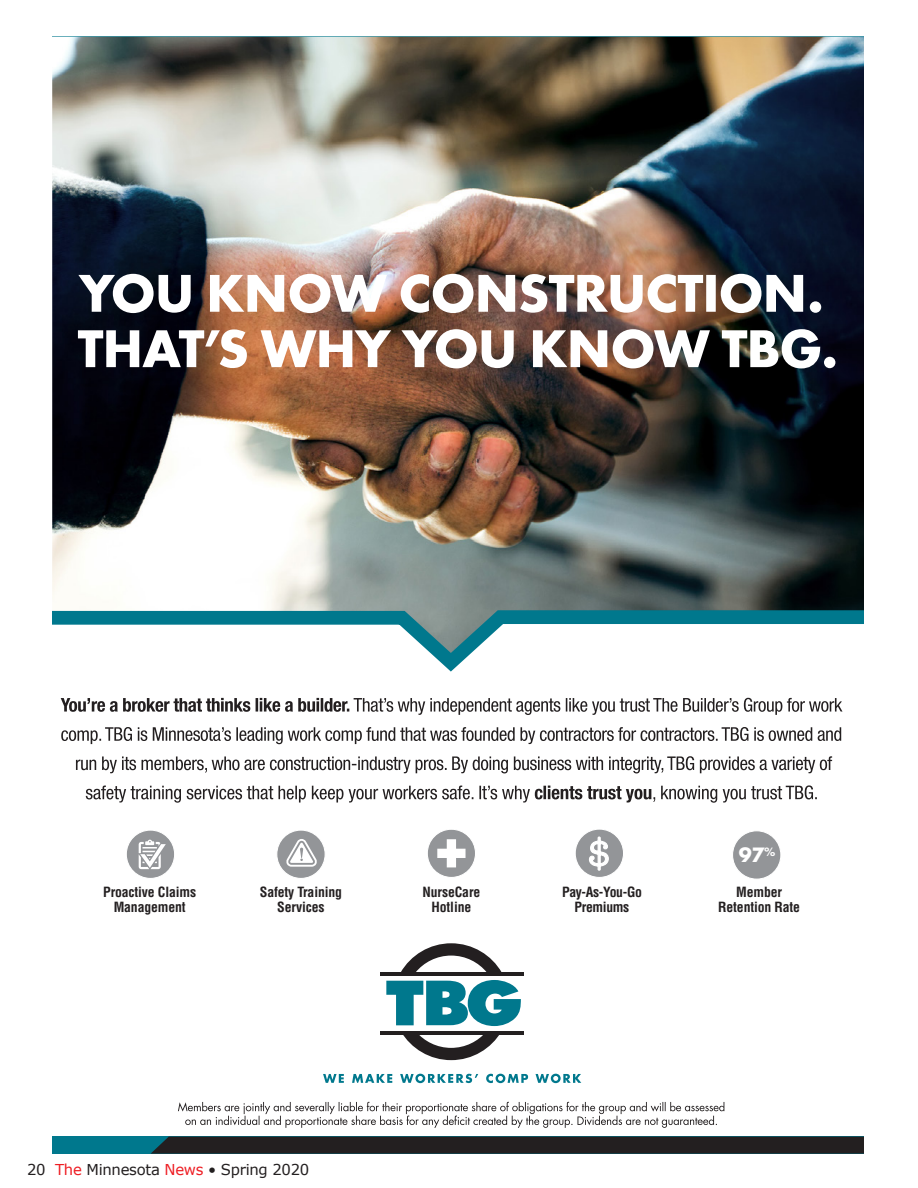
<style>
.page{position:relative;width:918px;height:1188px;background:#fff}
.page>*{position:absolute;margin:0;border:0;box-sizing:border-box;transform-origin:0 0}
.t1{font:700 19.2px "Futura";color:#fff}
.t2{font:15px "Verdana";letter-spacing:-.02em;color:#231f20}
.t3{font:700 condensed 13.8px/15.5px "Helvetica";letter-spacing:-.01em;color:#231f20;text-align:center}
.s1{color:#ee1d23}
</style>
<div class="page">
<img style="left:52px;top:37px;width:812px;height:566px">
<div style="left:52px;top:1137px;width:812px;height:17px;background:#00788d"></div>
<svg style="left:151px;top:1137px;width:713px;height:17px;background:#212123"></svg>
<img style="left:78px;top:329px;width:757px;height:39px">
<img style="left:78px;top:274px;width:743px;height:39px">
<svg style="left:86px;top:785px;width:731px;height:18px"></svg>
<svg style="left:76px;top:756px;width:756px;height:17px"></svg>
<svg style="left:61px;top:727px;width:780px;height:17px"></svg>
<svg style="left:61px;top:698px;width:781px;height:17px"></svg>
<svg style="left:178px;top:1102px;width:546px;height:26px"></svg>
<hr style="left:52px;top:36px;width:812px;height:1px;background:#00788d">
<svg style="left:401px;top:943px;width:101px;height:29px"></svg>
<hr style="left:380px;top:972px;width:144px;height:4px;background:#231f20">
<hr style="left:380px;top:1031px;width:144px;height:4px;background:#231f20">
<svg style="left:386px;top:980px;width:135px;height:80px"></svg>
<svg style="left:323px;top:1074px;width:21px;height:9px"></svg>
<svg style="left:352px;top:1074px;width:40px;height:9px"></svg>
<svg style="left:400px;top:1074px;width:78px;height:9px"></svg>
<svg style="left:486px;top:1074px;width:42px;height:9px"></svg>
<svg style="left:536px;top:1074px;width:45px;height:9px"></svg>
<svg style="left:52px;top:603px;width:812px;height:69px"></svg>
<div style="left:277px;top:830px;width:48px;height:48px;background:#939598;border-radius:50%"></div>
<div style="left:276px;top:830px;width:50px;height:49px;border:1px solid #fff;border-radius:50%"></div>
<svg style="left:286px;top:839px;width:31px;height:28px"></svg>
<div style="left:575px;top:829px;width:49px;height:48px;background:#939598;border-radius:50%"></div>
<div style="left:575px;top:829px;width:49px;height:49px;border:1px solid #fff;border-radius:50%"></div>
<svg style="left:589px;top:836px;width:20px;height:35px"></svg>
<div style="left:733px;top:831px;width:48px;height:48px;background:#939598;border-radius:50%"></div>
<div style="left:732px;top:830px;width:49px;height:50px;border:1px solid #fff;border-radius:50%"></div>
<div style="left:427px;top:829px;width:49px;height:48px;background:#939598;border-radius:50%"></div>
<div style="left:427px;top:829px;width:49px;height:49px;border:1px solid #fff;border-radius:50%"></div>
<svg style="left:437px;top:839px;width:29px;height:28px"></svg>
<div style="left:126px;top:830px;width:49px;height:48px;background:#939598;border-radius:50%"></div>
<div style="left:126px;top:830px;width:49px;height:49px;border:1px solid #fff;border-radius:50%"></div>
<svg style="left:139px;top:840px;width:27px;height:29px"></svg>
<p class="t1" style="left:739px;top:841px;width:38px">97<sup>%</sup></p>
<p class="t3" style="left:103px;top:884px;width:95px">Proactive Claims<br>Management</p>
<p class="t3" style="left:260px;top:884px;width:84px">Safety Training<br>Services</p>
<p class="t3" style="left:423px;top:884px;width:59px">NurseCare<br>Hotline</p>
<p class="t3" style="left:562px;top:884px;width:81px">Pay-As-You-Go<br>Premiums</p>
<p class="t3" style="left:718px;top:884px;width:83px">Member<br>Retention Rate</p>
<p class="t2" style="left:27px;top:1160px;width:284px">20 <span class="s1">The</span> Minnesota <span class="s1">News</span> • Spring 2020</p>
</div>
